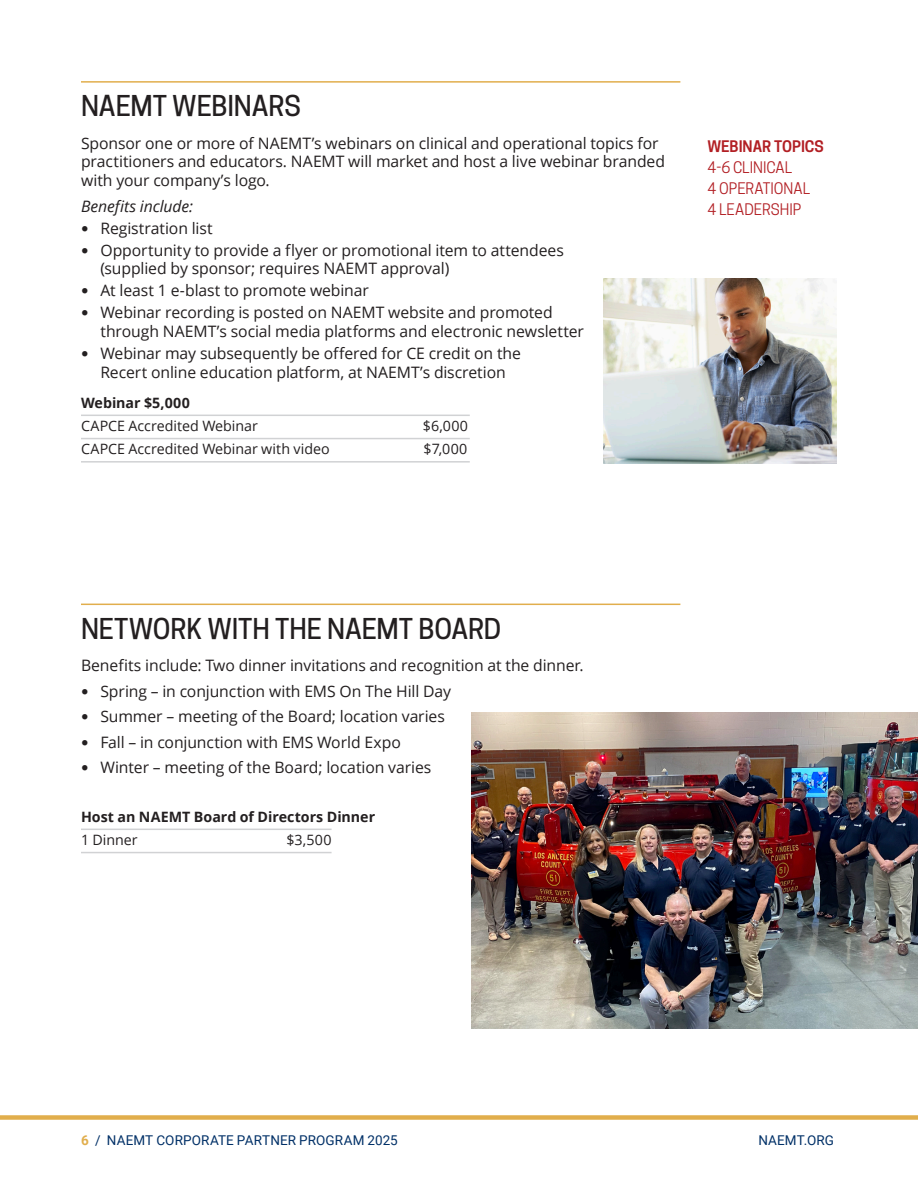
<style>
.page{position:relative;width:918px;height:1188px;background:#fff}
.page>*{position:absolute;margin:0;border:0;box-sizing:border-box;transform-origin:0 0}
.Headline{font:500 27px "Cooper Hewitt";letter-spacing:-.005em;color:#231f20}
.normal_no_para_indent{font:15.75px/18.8px "Open Sans";letter-spacing:-.005em;color:#231f20}
.normal_no_para_indent-2{font:italic 15.75px "Open Sans";letter-spacing:-.01em;color:#231f20}
.Headline-2{font:15px/21px "Cooper Hewitt";color:#b21f24}
.Table2{font:14.25px "Open Sans";color:#231f20}
.Table2-2{font:700 14.25px "Open Sans";color:#231f20}
.t1{font:13.5px "Roboto";letter-spacing:.005em;color:#003067}
.s1{font-family:"Avenir";font-size:15px}
.s2{font-weight:600}
.s3{font-weight:700;color:#e1ae4c}
</style>
<div class="page">
<div style="left:0;top:1115px;width:918px;height:5px;background:#e1ae4c"></div>
<hr style="left:81px;top:81px;width:599px;height:2px;background:#e1ae4c">
<hr style="left:81px;top:415px;width:389px;height:1px;background:#d1d2d4">
<hr style="left:81px;top:438px;width:389px;height:1px;background:#d1d2d4">
<hr style="left:81px;top:461px;width:389px;height:2px;background:#d1d2d4">
<hr style="left:81px;top:604px;width:599px;height:1px;background:#e1ae4c">
<hr style="left:81px;top:829px;width:251px;height:1px;background:#d1d2d4">
<hr style="left:81px;top:852px;width:251px;height:1px;background:#d1d2d4">
<img style="left:603px;top:279px;width:234px;height:184px">
<img style="left:472px;top:713px;width:446px;height:315px">
<p class="Headline" style="left:81px;top:90px;width:221px">NAEMT WEBINARS</p>
<p class="normal_no_para_indent" style="left:81px;top:133px;width:586px">Sponsor one or more of NAEMT’s webinars on clinical and operational topics for practitioners and educators. NAEMT will market and host a live webinar branded with your company’s logo.</p>
<p class="normal_no_para_indent-2" style="left:81px;top:195px;width:114px">Benefits include:</p>
<p class="normal_no_para_indent" style="left:81px;top:218px;width:133px"><span class="s1">•</span> Registration list</p>
<p class="normal_no_para_indent" style="left:100px;top:240px;width:465px;text-indent:-19px"><span class="s1">•</span> Opportunity to provide a flyer or promotional item to attendees (supplied by sponsor; requires NAEMT approval)</p>
<p class="normal_no_para_indent" style="left:81px;top:281px;width:289px"><span class="s1">•</span> At least 1 e-blast to promote webinar</p>
<p class="normal_no_para_indent" style="left:100px;top:303px;width:485px;text-indent:-19px"><span class="s1">•</span> Webinar recording is posted on NAEMT website and promoted through NAEMT’s social media platforms and electronic newsletter</p>
<p class="normal_no_para_indent" style="left:81px;top:344px;width:442px;text-align:center"><span class="s1">•</span> Webinar may subsequently be offered for CE credit on the<br>Recert online education platform, at NAEMT’s discretion</p>
<p class="Table2-2" style="left:81px;top:393px;width:110px">Webinar $5,000</p>
<p class="Table2" style="left:81px;top:416px;width:178px">CAPCE Accredited Webinar</p>
<p class="Table2" style="left:423px;top:416px;width:47px">$6,000</p>
<p class="Table2" style="left:81px;top:439px;width:250px">CAPCE Accredited Webinar with video</p>
<p class="Table2" style="left:424px;top:439px;width:45px">$7,000</p>
<p class="Headline-2" style="left:707px;top:136px;width:118px"><span class="s2">WEBINAR TOPICS<br></span>4-6 CLINICAL<br>4 OPERATIONAL<br>4 LEADERSHIP</p>
<p class="Headline" style="left:81px;top:613px;width:422px">NETWORK WITH THE NAEMT BOARD</p>
<p class="normal_no_para_indent" style="left:81px;top:656px;width:504px">Benefits include: Two dinner invitations and recognition at the dinner.</p>
<p class="normal_no_para_indent" style="left:81px;top:681px;width:372px"><span class="s1">•</span> Spring – in conjunction with EMS On The Hill Day</p>
<p class="normal_no_para_indent" style="left:81px;top:707px;width:365px"><span class="s1">•</span> Summer – meeting of the Board; location varies</p>
<p class="normal_no_para_indent" style="left:81px;top:732px;width:321px"><span class="s1">•</span> Fall – in conjunction with EMS World Expo</p>
<p class="normal_no_para_indent" style="left:81px;top:758px;width:352px"><span class="s1">•</span> Winter – meeting of the Board; location varies</p>
<p class="Table2-2" style="left:81px;top:807px;width:296px">Host an NAEMT Board of Directors Dinner</p>
<p class="Table2" style="left:81px;top:830px;width:58px">1 Dinner</p>
<p class="Table2" style="left:287px;top:830px;width:46px">$3,500</p>
<p class="t1" style="left:81px;top:1131px;width:318px"><span class="s3">6</span> / NAEMT CORPORATE PARTNER PROGRAM 2025</p>
<p class="t1" style="left:758px;top:1131px;width:77px">NAEMT.ORG</p>
</div>
